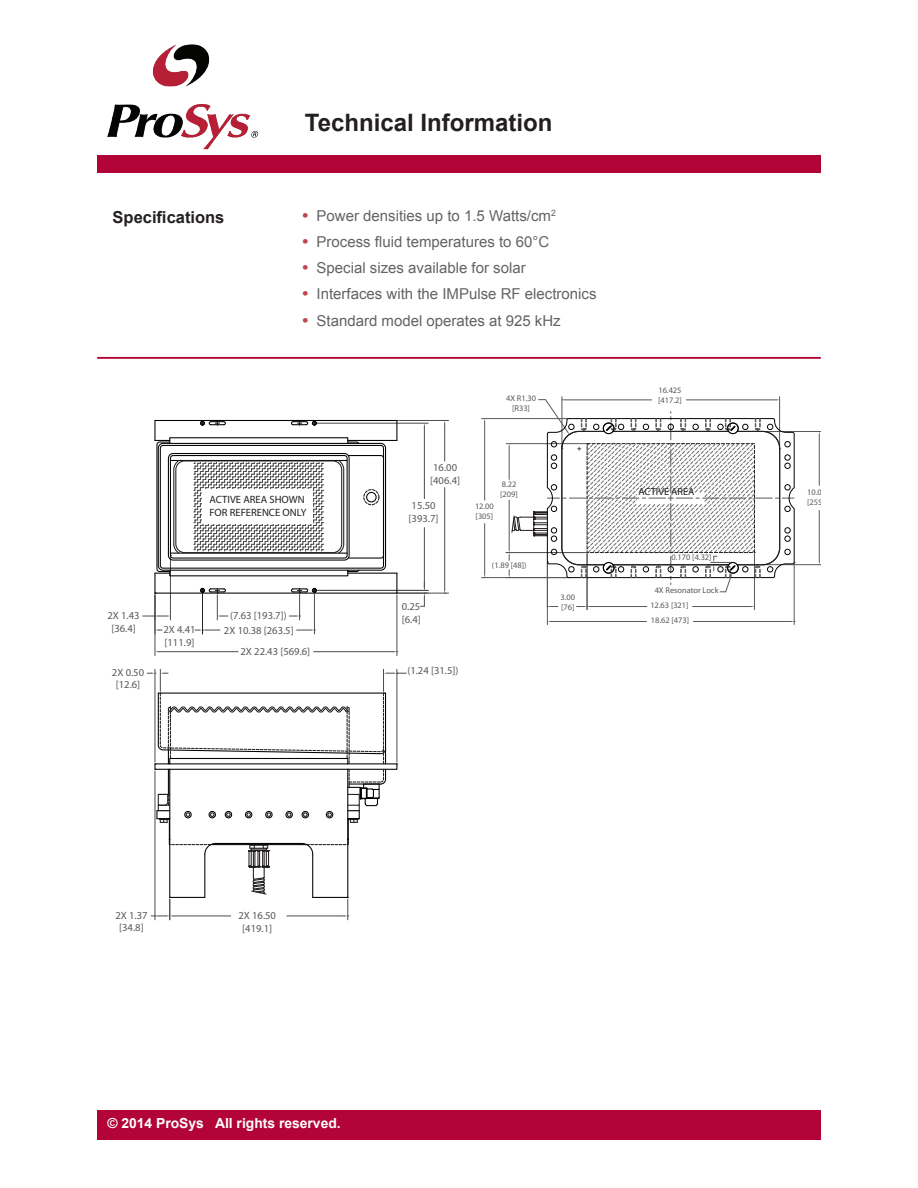
<style>
.page{position:relative;width:918px;height:1188px;background:#fff}
.page>*{position:absolute;margin:0;border:0;box-sizing:border-box;transform-origin:0 0}
.t1{font:700 24px "Arial";color:#231f20}
.t2{font:700 16.5px "Arial";color:#231f20}
.t3{font:15px "Arial";color:#636366}
.t4{font:700 13.8px "Arial";color:#fff}
.t5{font:10.65px/12.8px "Myriad Pro";color:#57585a;text-align:center}
.t6{font:10.65px/13.6px "Myriad Pro";color:#231f20}
.t7{font:10.2px "Myriad Pro";color:#231f20}
.t8{font:8.4px/10.1px "Myriad Pro";color:#57585a}
.s1{font-weight:700;font-size:16.5px;color:#c04651}
</style>
<div class="page">
<div style="left:97px;top:1110px;width:724px;height:29px;background:#b30437"></div>
<img style="left:107px;top:44px;width:152px;height:106px">
<div style="left:97px;top:155px;width:724px;height:18px;background:#b30437"></div>
<hr style="left:170px;top:557px;width:1px;height:63px;background:#4b4c4d">
<svg style="left:156px;top:629px;width:6px;height:2px"></svg>
<hr style="left:202px;top:594px;width:1px;height:40px;background:#231f20">
<hr style="left:314px;top:594px;width:1px;height:40px;background:#4b4c4d">
<svg style="left:195px;top:629px;width:25px;height:2px"></svg>
<svg style="left:297px;top:629px;width:17px;height:2px"></svg>
<hr style="left:155px;top:595px;width:1px;height:61px;background:#4b4c4d">
<hr style="left:397px;top:595px;width:1px;height:61px;background:#4b4c4d">
<hr style="left:159px;top:651px;width:79px;height:1px;background:#4b4c4d">
<hr style="left:314px;top:651px;width:79px;height:1px;background:#4b4c4d">
<svg style="left:143px;top:593px;width:27px;height:27px"></svg>
<hr style="left:318px;top:423px;width:110px;height:1px;background:#4b4c4d">
<hr style="left:318px;top:590px;width:110px;height:1px;background:#4b4c4d">
<hr style="left:424px;top:427px;width:1px;height:72px;background:#4b4c4d">
<hr style="left:424px;top:528px;width:1px;height:59px;background:#4b4c4d">
<hr style="left:399px;top:420px;width:50px;height:1px;background:#4b4c4d">
<hr style="left:399px;top:593px;width:50px;height:1px;background:#4b4c4d">
<hr style="left:444px;top:424px;width:1px;height:37px;background:#4b4c4d">
<hr style="left:444px;top:488px;width:1px;height:101px;background:#4b4c4d">
<svg style="left:193px;top:462px;width:131px;height:89px"></svg>
<div style="left:203px;top:489px;width:110px;height:35px;background:#fff"></div>
<hr style="left:170px;top:553px;width:177px;height:1px;background:#040503">
<hr style="left:170px;top:460px;width:177px;height:1px;background:#040503">
<div style="left:160px;top:445px;width:224px;height:124px;border:1px solid #040503;border-radius:3px"></div>
<div style="left:168px;top:453px;width:182px;height:108px;border:1px solid #040503;border-radius:5px"></div>
<div style="left:170px;top:455px;width:178px;height:104px;border:1px solid #040503;border-radius:3px"></div>
<hr style="left:155px;top:420px;width:242px;height:1px;background:#040503">
<div style="left:169px;top:437px;width:179px;height:7px;border:1px solid #040503"></div>
<hr style="left:155px;top:593px;width:242px;height:1px;background:#040503">
<hr style="left:154px;top:573px;width:2px;height:20px;background:#040503">
<svg style="left:200px;top:588px;width:28px;height:32px"></svg>
<hr style="left:154px;top:420px;width:2px;height:20px;background:#040503">
<hr style="left:348px;top:573px;width:49px;height:1px;background:#040503">
<svg style="left:289px;top:588px;width:30px;height:32px"></svg>
<svg style="left:396px;top:573px;width:32px;height:34px"></svg>
<hr style="left:348px;top:440px;width:49px;height:1px;background:#040503">
<svg style="left:396px;top:420px;width:2px;height:20px"></svg>
<svg style="left:200px;top:421px;width:26px;height:5px"></svg>
<svg style="left:291px;top:421px;width:27px;height:5px"></svg>
<svg style="left:347px;top:569px;width:13px;height:4px"></svg>
<svg style="left:347px;top:441px;width:13px;height:4px"></svg>
<svg style="left:147px;top:669px;width:259px;height:251px"></svg>
<div style="left:175px;top:460px;width:167px;height:93px;border:1px solid #231f20;border-radius:9px"></div>
<svg style="left:155px;top:440px;width:25px;height:134px"></svg>
<svg style="left:337px;top:454px;width:48px;height:105px"></svg>
<hr style="left:97px;top:357px;width:724px;height:2px;background:#b30437">
<hr style="left:754px;top:554px;width:1px;height:56px;background:#57585a">
<hr style="left:693px;top:606px;width:58px;height:1px;background:#57585a">
<hr style="left:590px;top:606px;width:57px;height:1px;background:#57585a">
<hr style="left:506px;top:443px;width:80px;height:1px;background:#57585a">
<hr style="left:506px;top:552px;width:80px;height:1px;background:#57585a">
<hr style="left:482px;top:418px;width:85px;height:1px;background:#57585a">
<hr style="left:482px;top:577px;width:85px;height:1px;background:#57585a">
<hr style="left:484px;top:422px;width:1px;height:78px;background:#57585a">
<hr style="left:484px;top:524px;width:1px;height:50px;background:#57585a">
<hr style="left:547px;top:563px;width:1px;height:62px;background:#57585a">
<hr style="left:794px;top:563px;width:1px;height:62px;background:#57585a">
<hr style="left:551px;top:621px;width:95px;height:1px;background:#57585a">
<hr style="left:693px;top:621px;width:98px;height:1px;background:#57585a">
<hr style="left:763px;top:564px;width:57px;height:1px;background:#57585a">
<hr style="left:763px;top:431px;width:57px;height:1px;background:#57585a">
<hr style="left:819px;top:510px;width:1px;height:52px;background:#57585a">
<hr style="left:819px;top:435px;width:1px;height:50px;background:#57585a">
<hr style="left:779px;top:397px;width:1px;height:51px;background:#57585a">
<hr style="left:562px;top:397px;width:1px;height:51px;background:#57585a">
<hr style="left:587px;top:554px;width:1px;height:56px;background:#57585a">
<svg style="left:577px;top:606px;width:13px;height:1px"></svg>
<svg style="left:509px;top:399px;width:286px;height:194px"></svg>
<p class="t2" style="left:113px;top:206px;width:113px">Specifications</p>
<h1 class="t1" style="left:305px;top:107px;width:249px">Technical Information</h1>
<p class="t3" style="left:302px;top:206px;width:255px"><span class="s1">•</span> Power densities up to 1.5 Watts/cm<sup>2</sup></p>
<p class="t3" style="left:302px;top:232px;width:248px"><span class="s1">•</span> Process fluid temperatures to 60°C</p>
<p class="t3" style="left:302px;top:258px;width:225px"><span class="s1">•</span> Special sizes available for solar</p>
<p class="t3" style="left:302px;top:284px;width:296px"><span class="s1">•</span> Interfaces with the IMPulse RF electronics</p>
<p class="t3" style="left:302px;top:310px;width:260px"><span class="s1">•</span> Standard model operates at 925 kHz</p>
<p class="t8" style="left:506px;top:393px;width:31px;text-align:center">4X R1.30 [R33]</p>
<p class="t6" style="left:209px;top:492px;width:99px">ACTIVE AREA SHOWN<br>FOR REFERENCE ONLY</p>
<p class="t5" style="left:107px;top:609px;width:34px">2X 1.43 [36.4]</p>
<p class="t5" style="left:230px;top:608px;width:58px">(7.63 [193.7])</p>
<p class="t5" style="left:241px;top:645px;width:71px">2X 22.43 [569.6]</p>
<p class="t5" style="left:163px;top:623px;width:34px;text-align:left">2X 4.41 [111.9]</p>
<p class="t5" style="left:224px;top:624px;width:71px">2X 10.38 [263.5]</p>
<p class="t5" style="left:430px;top:461px;width:31px;text-align:left">16.00 [406.4]</p>
<p class="t5" style="left:409px;top:499px;width:31px;text-align:left">15.50 [393.7]</p>
<p class="t5" style="left:402px;top:600px;width:21px;text-align:left">0.25 [6.4]</p>
<p class="t5" style="left:112px;top:666px;width:34px">2X 0.50 [12.6]</p>
<p class="t5" style="left:407px;top:664px;width:53px">(1.24 [31.5])</p>
<p class="t8" style="left:500px;top:479px;width:19px">8.22 [209]</p>
<p class="t8" style="left:475px;top:501px;width:20px">12.00 [305]</p>
<p class="t8" style="left:492px;top:560px;width:36px">(1.89 [48])</p>
<p class="t8" style="left:561px;top:592px;width:16px">3.00 [76]</p>
<p class="t8" style="left:658px;top:385px;width:25px">16.425 [417.2]</p>
<p class="t7" style="left:638px;top:485px;width:57px">ACTIVE AREA</p>
<p class="t8" style="left:672px;top:552px;width:42px">0.170 [4.32]</p>
<p class="t8" style="left:655px;top:585px;width:65px">4X Resonator Lock</p>
<p class="t8" style="left:650px;top:600px;width:40px">12.63 [321]</p>
<p class="t8" style="left:651px;top:615px;width:40px">18.62 [473]</p>
<p class="t5" style="left:115px;top:909px;width:34px">2X 1.37 [34.8]</p>
<p class="t5" style="left:238px;top:909px;width:39px">2X 16.50 [419.1]</p>
<p class="t4" style="left:107px;top:1114px;width:235px">© 2014 ProSys All rights reserved.</p>
<p class="t8" style="left:807px;top:487px;width:25px">10.050 [255.3]</p>
</div>
